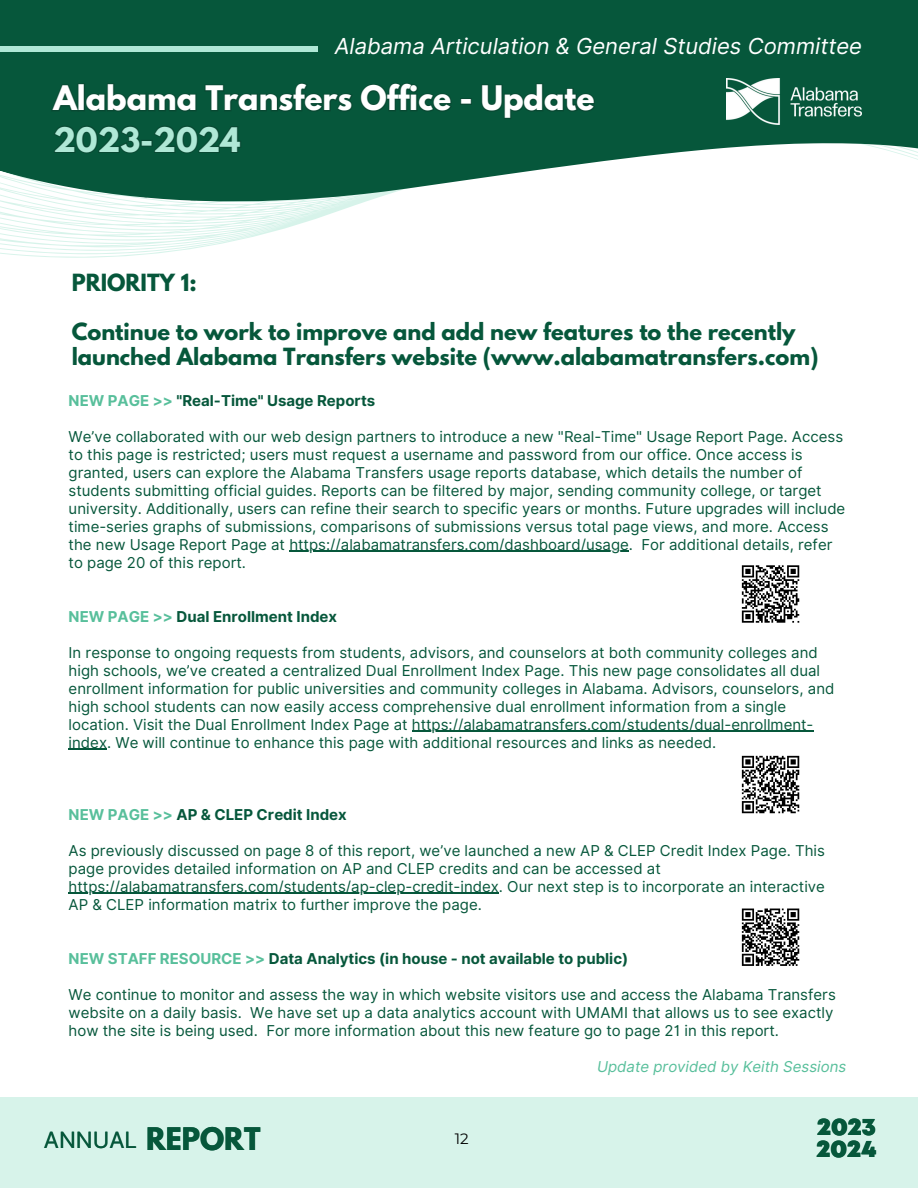
<style>
.page{position:relative;width:918px;height:1188px;background:#fff}
.page>*{position:absolute;margin:0;border:0;box-sizing:border-box;transform-origin:0 0}
.t1{font:700 30px/41.7px "League Spartan";color:#fff}
.t2{font:700 27.6px "League Spartan";color:#06573b}
.t3{font:900 24.15px/22px "Mont";color:#06573b}
.t4{font:22.35px "Inter";color:#06573b}
.t5{font:italic 22.05px "Inter";color:#fff}
.t6{font:700 21px/24.8px "League Spartan";color:#06573b}
.t7{font:15px/18px "Inter";color:#06573b}
.t8{font:700 15px "Inter";color:#06573b}
.t9{font:italic 15px "Inter";color:#58bf9b}
.t10{font:15px "Montserrat";color:#000}
.s1{color:#afe8d6}
.s2{color:#58bf9b}
</style>
<div class="page">
<svg style="left:0;top:143px;width:918px;height:115px"></svg>
<div style="left:0;top:0;width:918px;height:143px;background:#06573b"></div>
<img style="left:727px;top:78px;width:135px;height:46px">
<div style="left:0;top:46px;width:317px;height:6px;background:#afe8d6"></div>
<hr style="left:289px;top:551px;width:340px;height:1px;background:#06573b">
<hr style="left:412px;top:731px;width:402px;height:1px;background:#06573b">
<hr style="left:69px;top:749px;width:38px;height:1px;background:#06573b">
<hr style="left:69px;top:893px;width:430px;height:1px;background:#06573b">
<div style="left:0;top:1097px;width:918px;height:91px;background:#d7f3ea"></div>
<svg style="left:49px;top:83px;width:548px;height:72px"></svg>
<svg style="left:741px;top:565px;width:59px;height:58px"></svg>
<svg style="left:741px;top:755px;width:59px;height:59px"></svg>
<svg style="left:741px;top:908px;width:59px;height:58px"></svg>
<p class="t5" style="left:335px;top:33px;width:529px">Alabama Articulation &amp; General Studies Committee</p>
<p class="t1" style="left:53px;top:81px;width:543px">Alabama Transfers Office - Update<br><span class="s1">2023-2024</span></p>
<p class="t6" style="left:72px;top:273px;width:127px">PRIORITY 1:</p>
<p class="t6" style="left:72px;top:322px;width:748px">Continue to work to improve and add new features to the recently launched Alabama Transfers website (www.alabamatransfers.com)</p>
<p class="t8" style="left:69px;top:391px;width:308px"><span class="s2">NEW PAGE &gt;&gt;</span> "Real-Time" Usage Reports</p>
<h5 class="t7" style="left:69px;top:427px;width:778px">We’ve collaborated with our web design partners to introduce a new "Real-Time" Usage Report Page. Access to this page is restricted; users must request a username and password from our office. Once access is granted, users can explore the Alabama Transfers usage reports database, which details the number of students submitting official guides. Reports can be filtered by major, sending community college, or target university. Additionally, users can refine their search to specific years or months. Future upgrades will include time-series graphs of submissions, comparisons of submissions versus total page views, and more. Access the new Usage Report Page at https://alabamatransfers.com/dashboard/usage. For additional details, refer</h5>
<p class="t7" style="left:69px;top:553px;width:179px">to page 20 of this report.</p>
<p class="t8" style="left:69px;top:607px;width:270px"><span class="s2">NEW PAGE &gt;&gt;</span> Dual Enrollment Index</p>
<p class="t7" style="left:69px;top:643px;width:767px">In response to ongoing requests from students, advisors, and counselors at both community colleges and high schools, we’ve created a centralized Dual Enrollment Index Page. This new page consolidates all dual enrollment information for public universities and community colleges in Alabama. Advisors, counselors, and high school students can now easily access comprehensive dual enrollment information from a single location. Visit the Dual Enrollment Index Page at https://alabamatransfers.com/students/dual-enrollment-</p>
<h2 class="t7" style="left:69px;top:733px;width:649px">index. We will continue to enhance this page with additional resources and links as needed.</h2>
<h2 class="t8" style="left:69px;top:805px;width:280px"><span class="s2">NEW PAGE &gt;&gt;</span> AP &amp; CLEP Credit Index</h2>
<h2 class="t7" style="left:69px;top:841px;width:758px">As previously discussed on page 8 of this report, we’ve launched a new AP &amp; CLEP Credit Index Page. This page provides detailed information on AP and CLEP credits and can be accessed at</h2>
<h6 class="t7" style="left:69px;top:877px;width:758px">https://alabamatransfers.com/students/ap-clep-credit-index. Our next step is to incorporate an interactive<br>AP &amp; CLEP information matrix to further improve the page.</h6>
<h6 class="t8" style="left:69px;top:949px;width:561px"><span class="s2">NEW STAFF RESOURCE &gt;&gt;</span> Data Analytics (in house - not available to public)</h6>
<p class="t7" style="left:69px;top:985px;width:769px">We continue to monitor and assess the way in which website visitors use and access the Alabama Transfers website on a daily basis. We have set up a data analytics account with UMAMI that allows us to see exactly how the site is being used. For more information about this new feature go to page 21 in this report.</p>
<p class="t9" style="left:597px;top:1057px;width:251px">Update provided by Keith Sessions</p>
<p class="t4" style="left:44px;top:1126px;width:95px">ANNUAL</p>
<p class="t2" style="left:146px;top:1125px;width:116px">REPORT</p>
<p class="t10" style="left:455px;top:1130px;width:15px">12</p>
<p class="t3" style="left:817px;top:1117px;width:61px">2023<br>2024</p>
</div>
